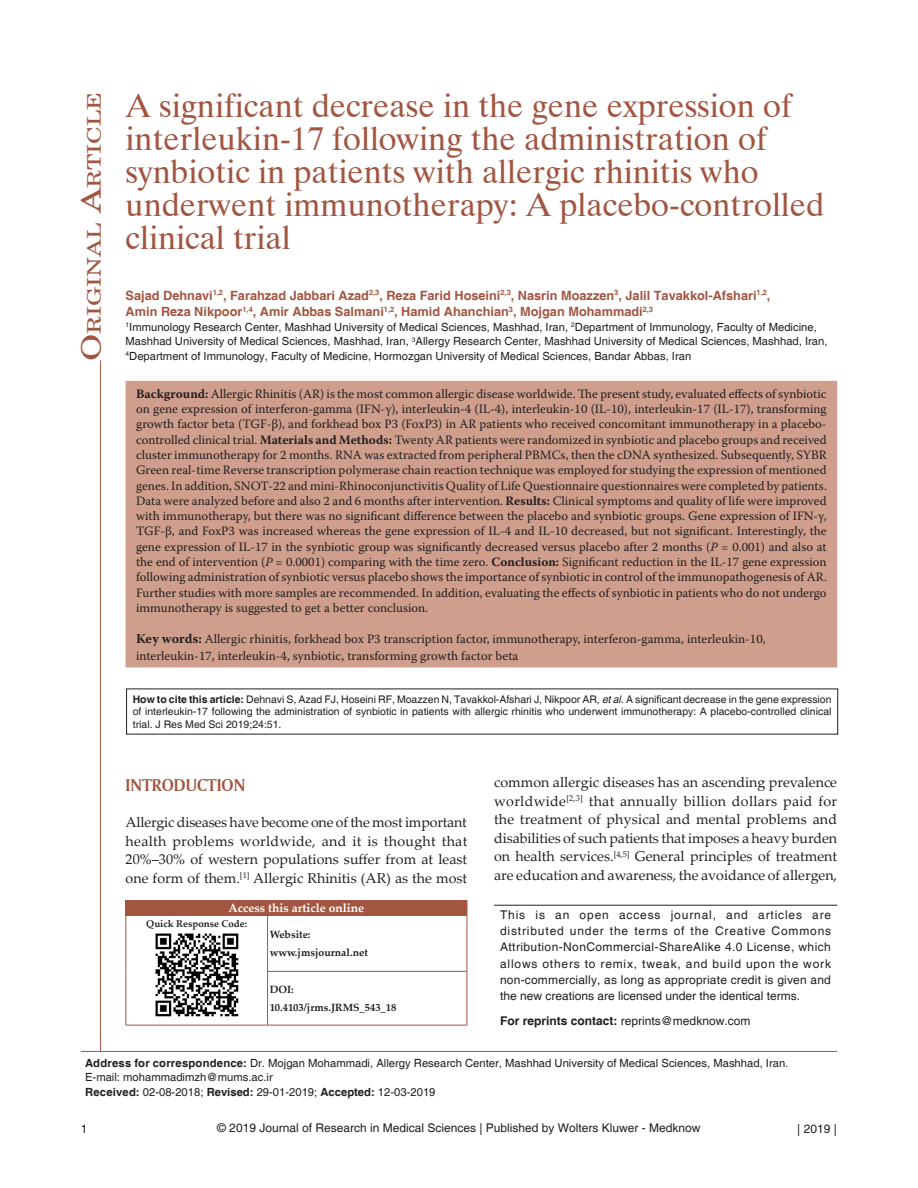
<style>
.page{position:relative;width:918px;height:1188px;background:#fff}
.page>*{position:absolute;margin:0;border:0;box-sizing:border-box;transform-origin:0 0}
.AT{font:33px/33px "Dutch 801 BT";color:#a25641}
.AH{font:18.9px "New Century Schlbk";color:#a25641;scale:1.3 1}
.t1{font:18px "Amerigo BT Bold A";color:#a25641}
.TX{font:14.25px/18.6px "Palatino Linotype";color:#231f20;text-align:justify}
.ABS{font:12.75px/15.3px "Warnock Pro";color:#231f20;text-align:justify}
.AU{font:700 12.75px/16.5px "Helvetica";color:#a25641}
.KWD{font:12.75px/16.5px "Warnock Pro";color:#231f20}
.C{font:12px/16.2px "Helvetica";color:#231f20;text-align:justify}
.AAO{font:700 12px "Palatino Linotype";color:#fff}
.AFF{font:11.25px/14.7px "Helvetica";color:#231f20}
.ADD{font:11.25px/14.5px "Helvetica";color:#231f20}
.HIS{font:11.25px "Helvetica";color:#231f20}
.HTC{font:10.5px/12.6px "Helvetica";color:#231f20;text-align:justify}
.Web{font:700 10.5px/18.6px "Palatino Linotype";color:#231f20}
.QRC{font:700 9.75px "Palatino Linotype";color:#231f20}
.s1{font-size:27px}
.s2{font-weight:700}
.s3{font-style:italic}
.s4{font-weight:700;font-size:13.5px}
</style>
<div class="page">
<div style="left:126px;top:382px;width:710px;height:285px;background:#cf9e8c"></div>
<div style="left:126px;top:381px;width:711px;height:286px;border:2px solid #cf9e8c"></div>
<hr style="left:81px;top:1051px;width:756px;height:1px;background:#a25641">
<div style="left:126px;top:900px;width:341px;height:15px;background:#a25641"></div>
<svg style="left:467px;top:900px;width:1px;height:15px"></svg>
<hr style="left:126px;top:915px;width:1px;height:56px;background:#a25641">
<hr style="left:126px;top:971px;width:1px;height:54px;background:#a25641">
<hr style="left:126px;top:915px;width:142px;height:1px;background:#a25641">
<hr style="left:267px;top:915px;width:1px;height:56px;background:#a25641">
<hr style="left:268px;top:915px;width:199px;height:1px;background:#a25641">
<hr style="left:467px;top:915px;width:1px;height:56px;background:#a25641">
<hr style="left:126px;top:1025px;width:142px;height:1px;background:#a25641">
<hr style="left:267px;top:972px;width:1px;height:53px;background:#a25641">
<hr style="left:267px;top:971px;width:200px;height:1px;background:#a25641">
<hr style="left:467px;top:972px;width:1px;height:53px;background:#a25641">
<hr style="left:268px;top:1025px;width:199px;height:1px;background:#a25641">
<img style="left:155px;top:933px;width:84px;height:84px">
<hr style="left:494px;top:905px;width:343px;height:1px;background:#231f20">
<hr style="left:100px;top:360px;width:1px;height:692px;background:#a25641">
<p class="AH" style="left:83px;top:361px;width:209px;rotate:-90deg"><span class="s1">O</span>riginal <span class="s1">A</span>rticle</p>
<p class="AT" style="left:126px;top:89px;width:700px">A significant decrease in the gene expression of interleukin‑17 following the administration of synbiotic in patients with allergic rhinitis who underwent immunotherapy: A placebo‑controlled clinical trial</p>
<p class="AU" style="left:126px;top:287px;width:646px">Sajad Dehnavi<sup>1,2</sup>, Farahzad Jabbari Azad<sup>2,3</sup>, Reza Farid Hoseini<sup>2,3</sup>, Nasrin Moazzen<sup>3</sup>, Jalil Tavakkol-Afshari<sup>1,2</sup>,<br>Amin Reza Nikpoor<sup>1,4</sup>, Amir Abbas Salmani<sup>1,2</sup>, Hamid Ahanchian<sup>3</sup>, Mojgan Mohammadi<sup>2,3</sup></p>
<p class="AFF" style="left:126px;top:320px;width:704px"><sup>1</sup>Immunology Research Center, Mashhad University of Medical Sciences, Mashhad, Iran, <sup>2</sup>Department of Immunology, Faculty of Medicine,<br>Mashhad University of Medical Sciences, Mashhad, Iran, <sup>3</sup>Allergy Research Center, Mashhad University of Medical Sciences, Mashhad, Iran,<br><sup>4</sup>Department of Immunology, Faculty of Medicine, Hormozgan University of Medical Sciences, Bandar Abbas, Iran</p>
<p class="ABS" style="left:136px;top:386px;width:693px"><span class="s2">Background:</span> Allergic Rhinitis (AR) is the most common allergic disease worldwide. The present study, evaluated effects of synbiotic on gene expression of interferon-gamma (IFN-γ), interleukin-4 (IL-4), interleukin-10 (IL-10), interleukin-17 (IL-17), transforming growth factor beta (TGF-β), and forkhead box P3 (FoxP3) in AR patients who received concomitant immunotherapy in a placebo&shy;controlled clinical trial. <span class="s2">Materials and Methods:</span> Twenty AR patients were randomized in synbiotic and placebo groups and received cluster immunotherapy for 2 months. RNA was extracted from peripheral PBMCs, then the cDNA synthesized. Subsequently, SYBR Green real-time Reverse transcription polymerase chain reaction technique was employed for studying the expression of mentioned genes. In addition, SNOT-22 and mini-Rhinoconjunctivitis Quality of Life Questionnaire questionnaires were completed by patients.<br>Data were analyzed before and also 2 and 6 months after intervention. <span class="s2">Results:</span> Clinical symptoms and quality of life were improved with immunotherapy, but there was no significant difference between the placebo and synbiotic groups. Gene expression of IFN-γ, TGF-β, and FoxP3 was increased whereas the gene expression of IL-4 and IL-10 decreased, but not significant. Interestingly, the gene expression of IL-17 in the synbiotic group was significantly decreased versus placebo after 2 months (<span class="s3">P</span> = 0.001) and also at the end of intervention (<span class="s3">P</span> = 0.0001) comparing with the time zero. <span class="s2">Conclusion:</span> Significant reduction in the IL-17 gene expression following administration of synbiotic versus placebo shows the importance of synbiotic in control of the immunopathogenesis of AR.<br>Further studies with more samples are recommended. In addition, evaluating the effects of synbiotic in patients who do not undergo immunotherapy is suggested to get a better conclusion.</p>
<p class="KWD" style="left:136px;top:631px;width:631px"><span class="s4">Key words:</span> Allergic rhinitis, forkhead box P3 transcription factor, immunotherapy, interferon‑gamma, interleukin‑10, interleukin‑17, interleukin‑4, synbiotic, transforming growth factor beta</p>
<p class="HTC" style="left:133px;top:693px;width:700px"><span class="s2">How to cite this article:</span> Dehnavi S, Azad FJ, Hoseini RF, Moazzen N, Tavakkol-Afshari J, Nikpoor AR, <span class="s3">et al</span>. A significant decrease in the gene expression of interleukin-17 following the administration of synbiotic in patients with allergic rhinitis who underwent immunotherapy: A placebo-controlled clinical trial. J Res Med Sci 2019;24:51.</p>
<h1 class="t1" style="left:126px;top:773px;width:121px">INTRODUCTION</h1>
<p class="TX" style="left:126px;top:812px;width:343px">Allergic diseases have become one of the most important health problems worldwide, and it is thought that 20%–30% of western populations suffer from at least one form of them.<sup>[1]</sup> Allergic Rhinitis (AR) as the most</p>
<p class="AAO" style="left:229px;top:899px;width:137px">Access this article online</p>
<p class="QRC" style="left:146px;top:916px;width:102px">Quick Response Code:</p>
<p class="Web" style="left:270px;top:925px;width:100px">Website: www.jmsjournal.net</p>
<p class="Web" style="left:270px;top:980px;width:128px">DOI:<br>10.4103/jrms.JRMS_543_18</p>
<p class="TX" style="left:494px;top:773px;width:345px">common allergic diseases has an ascending prevalence worldwide<sup>[2,3]</sup> that annually billion dollars paid for the treatment of physical and mental problems and disabilities of such patients that imposes a heavy burden on health services.<sup>[4,5]</sup> General principles of treatment are education and awareness, the avoidance of allergen,</p>
<p class="C" style="left:500px;top:907px;width:333px">This is an open access journal, and articles are distributed under the terms of the Creative Commons Attribution‑NonCommercial‑ShareAlike 4.0 License, which allows others to remix, tweak, and build upon the work non‑commercially, as long as appropriate credit is given and the new creations are licensed under the identical terms.</p>
<p class="C" style="left:500px;top:1013px;width:252px"><span class="s2">For reprints contact:</span> reprints@medknow.com</p>
<p class="ADD" style="left:85px;top:1056px;width:705px"><span class="s2">Address for correspondence:</span> Dr. Mojgan Mohammadi, Allergy Research Center, Mashhad University of Medical Sciences, Mashhad, Iran.<br>E‑mail: mohammadimzh@mums.ac.ir</p>
<p class="HIS" style="left:85px;top:1085px;width:352px"><span class="s2">Received:</span> 02‑08‑2018; <span class="s2">Revised:</span> 29‑01‑2019; <span class="s2">Accepted:</span> 12-03-2019</p>
<p class="C" style="left:81px;top:1122px;width:8px">1</p>
<p class="C" style="left:217px;top:1121px;width:485px">© 2019 Journal of Research in Medical Sciences | Published by Wolters Kluwer - Medknow</p>
<p class="C" style="left:797px;top:1121px;width:41px">| 2019 |</p>
</div>
